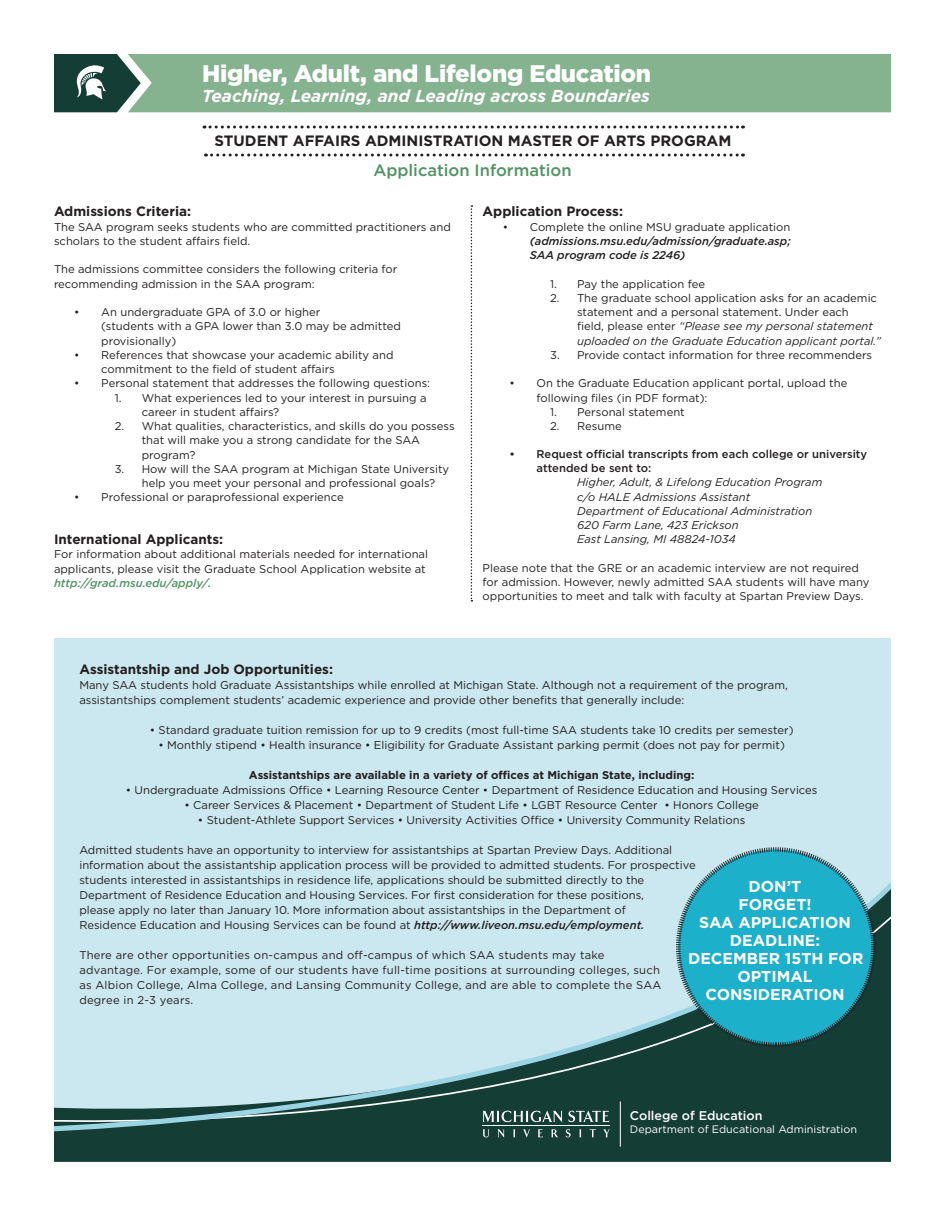
<style>
.page{position:relative;width:945px;height:1215px;background:#fff}
.page>*{position:absolute;margin:0;border:0;box-sizing:border-box;transform-origin:0 0}
.t1{font:900 24px "Gotham";letter-spacing:-.01em;color:#fff}
.t2{font:italic 700 17.25px "Gotham";color:#fff}
.t3{font:500 16.5px "Gotham";color:#509363}
.t4{font:700 15.75px/18px "Gotham";color:#fff;text-align:center}
.t5{font:700 15px "Gotham";color:#231f20}
.t6{font:700 13.5px "Gotham";color:#231f20}
.t7{font:13.2px "Myriad Pro";color:#fff}
.t8{font:500 12.6px "Gotham";color:#fff}
.t9{font:11.25px/14.2px "Gotham";color:#231f20}
.t10{font:11.25px/15px "Gotham";letter-spacing:.02em;color:#231f20}
.t11{font:italic 11.25px/14.2px "Gotham";color:#231f20}
.t12{font:italic 500 11.25px/14.2px "Gotham";color:#231f20;text-align:justify}
.t13{font:500 11.25px/14.2px "Gotham";color:#231f20}
.t14{font:700 11.25px "Gotham";color:#231f20}
.t15{font:10.8px "Gotham";color:#fff}
.s1{font-weight:500;font-style:italic;color:#509363}
.s2{font-weight:400;font-style:normal}
.s3{font-style:italic}
.s4{font-weight:500;font-style:italic}
</style>
<div class="page">
<svg style="left:471px;top:205px;width:1px;height:307px"></svg>
<div style="left:141px;top:54px;width:750px;height:58px;background:#85b38f"></div>
<svg style="left:54px;top:54px;width:87px;height:58px"></svg>
<svg style="left:54px;top:513px;width:837px;height:649px;fill:#cbe7ef"></svg>
<div style="left:54px;top:1136px;width:837px;height:24px;background:#143d35"></div>
<svg style="left:54px;top:819px;width:837px;height:317px;background:#a1c1c5"></svg>
<svg style="left:675px;top:846px;width:202px;height:202px;background:#33a6b9"></svg>
<svg style="left:204px;top:126px;width:539px;height:3px"></svg>
<svg style="left:206px;top:154px;width:537px;height:3px"></svg>
<p class="t1" style="left:202px;top:57px;width:451px">Higher, Adult, and Lifelong Education</p>
<p class="t2" style="left:202px;top:85px;width:449px">Teaching, Learning, and Leading across Boundaries</p>
<p class="t5" style="left:215px;top:131px;width:518px">STUDENT AFFAIRS ADMINISTRATION MASTER OF ARTS PROGRAM</p>
<p class="t3" style="left:373px;top:159px;width:200px">Application Information</p>
<p class="t6" style="left:54px;top:203px;width:139px">Admissions Criteria:</p>
<p class="t9" style="left:54px;top:219px;width:398px">The SAA program seeks students who are committed practitioners and scholars to the student affairs field.</p>
<p class="t9" style="left:54px;top:262px;width:345px">The admissions committee considers the following criteria for recommending admission in the SAA program:</p>
<p class="t9" style="left:101px;top:305px;width:301px;text-indent:-27px">• An undergraduate GPA of 3.0 or higher<br>(students with a GPA lower than 3.0 may be admitted provisionally)</p>
<p class="t9" style="left:101px;top:347px;width:294px;text-indent:-27px">• References that showcase your academic ability and commitment to the field of student affairs</p>
<p class="t9" style="left:74px;top:376px;width:357px">• Personal statement that addresses the following questions:</p>
<p class="t9" style="left:142px;top:390px;width:286px;text-indent:-27px">1. What experiences led to your interest in pursuing a career in student affairs?</p>
<p class="t9" style="left:142px;top:419px;width:314px;text-indent:-27px">2. What qualities, characteristics, and skills do you possess that will make you a strong candidate for the SAA program?</p>
<p class="t9" style="left:142px;top:461px;width:309px;text-indent:-27px">3. How will the SAA program at Michigan State University help you meet your personal and professional goals?</p>
<p class="t9" style="left:74px;top:490px;width:271px">• Professional or paraprofessional experience</p>
<p class="t6" style="left:54px;top:530px;width:171px">International Applicants:</p>
<p class="t9" style="left:54px;top:547px;width:376px">For information about additional materials needed for international applicants, please visit the Graduate School Application website at <span class="s1">http://grad.msu.edu/apply/.</span></p>
<p class="t6" style="left:483px;top:203px;width:142px">Application Process:</p>
<p class="t12" style="left:530px;top:219px;width:262px;text-indent:-27px"><span class="s2">• Complete the online MSU graduate application </span>(admissions.msu.edu/admission/graduate.asp; SAA program code is 2246)</p>
<p class="t9" style="left:550px;top:276px;width:156px">1. Pay the application fee</p>
<p class="t9" style="left:577px;top:290px;width:305px;text-indent:-27px">2. The graduate school application asks for an academic statement and a personal statement. Under each<br>field, please enter <span class="s3">“Please see my personal statement uploaded on the Graduate Education applicant portal.”</span></p>
<p class="t9" style="left:550px;top:347px;width:324px">3. Provide contact information for three recommenders</p>
<p class="t9" style="left:537px;top:376px;width:312px;text-indent:-27px">• On the Graduate Education applicant portal, upload the following files (in PDF format):</p>
<p class="t9" style="left:550px;top:404px;width:136px">1. Personal statement</p>
<p class="t9" style="left:550px;top:419px;width:73px">2. Resume</p>
<p class="t13" style="left:537px;top:447px;width:332px;text-indent:-27px">• Request official transcripts from each college or university attended be sent to:</p>
<p class="t11" style="left:577px;top:475px;width:247px">Higher, Adult, &amp; Lifelong Education Program</p>
<p class="t11" style="left:577px;top:489px;width:175px">c/o HALE Admissions Assistant</p>
<p class="t11" style="left:577px;top:503px;width:237px">Department of Educational Administration</p>
<p class="t11" style="left:577px;top:518px;width:163px">620 Farm Lane, 423 Erickson<br>East Lansing, MI 48824-1034</p>
<p class="t9" style="left:483px;top:560px;width:388px">Please note that the GRE or an academic interview are not required for admission. However, newly admitted SAA students will have many opportunities to meet and talk with faculty at Spartan Preview Days.</p>
<p class="t6" style="left:79px;top:661px;width:255px">Assistantship and Job Opportunities:</p>
<p class="t9" style="left:79px;top:678px;width:710px;line-height:15px">Many SAA students hold Graduate Assistantships while enrolled at Michigan State. Although not a requirement of the program, assistantships complement students’ academic experience and provide other benefits that generally include:</p>
<p class="t9" style="left:150px;top:723px;width:645px">• Standard graduate tuition remission for up to 9 credits (most full-time SAA students take 10 credits per semester)</p>
<p class="t9" style="left:158px;top:738px;width:628px">• Monthly stipend • Health insurance • Eligibility for Graduate Assistant parking permit (does not pay for permit)</p>
<p class="t14" style="left:249px;top:768px;width:447px">Assistantships are available in a variety of offices at Michigan State, including:</p>
<p class="t9" style="left:126px;top:783px;width:693px">• Undergraduate Admissions Office • Learning Resource Center • Department of Residence Education and Housing Services</p>
<p class="t9" style="left:184px;top:798px;width:576px">• Career Services &amp; Placement • Department of Student Life • LGBT Resource Center • Honors College</p>
<p class="t9" style="left:198px;top:813px;width:549px">• Student-Athlete Support Services • University Activities Office • University Community Relations</p>
<p class="t9" style="left:79px;top:843px;width:618px;line-height:15px">Admitted students have an opportunity to interview for assistantships at Spartan Preview Days. Additional information about the assistantship application process will be provided to admitted students. For prospective students interested in assistantships in residence life, applications should be submitted directly to the Department of Residence Education and Housing Services. For first consideration for these positions,<br>please apply no later than January 10. More information about assistantships in the Department of<br>Residence Education and Housing Services can be found at <span class="s4">http://www.liveon.msu.edu/employment.</span></p>
<p class="t10" style="left:79px;top:948px;width:584px">There are other opportunities on-campus and off-campus of which SAA students may take advantage. For example, some of our students have full-time positions at surrounding colleges, such as Albion College, Alma College, and Lansing Community College, and are able to complete the SAA degree in 2-3 years.</p>
<p class="t4" style="left:738px;top:878px;width:75px">DON’T<br>FORGET!</p>
<p class="t4" style="left:699px;top:914px;width:153px">SAA APPLICATION<br>DEADLINE:</p>
<p class="t4" style="left:688px;top:950px;width:177px">DECEMBER 15TH FOR</p>
<p class="t4" style="left:705px;top:968px;width:141px">OPTIMAL<br>CONSIDERATION</p>
<p class="t8" style="left:630px;top:1107px;width:134px">College of Education</p>
<p class="t15" style="left:630px;top:1122px;width:229px">Department of Educational Administration</p>
<p class="t7" style="left:630px;top:1115px;width:116px">College of Education</p>
</div>
